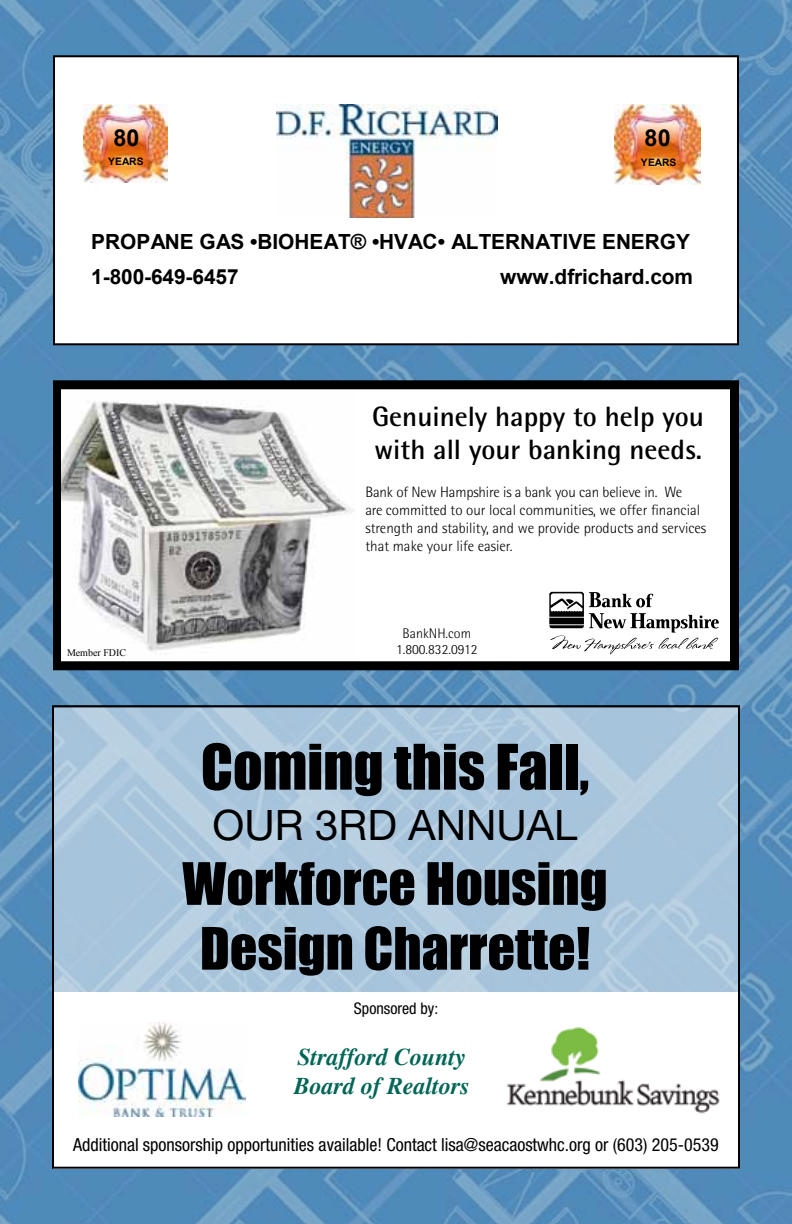
<style>
.page{position:relative;width:792px;height:1224px;background:#fff}
.page>*{position:absolute;margin:0;border:0;box-sizing:border-box;transform-origin:0 0}
.t1{font:58px "Impact";color:#000}
.t2{font:54px/64.8px "Impact";color:#000;text-align:center}
.t3{font:42px "Helvetica Neue";color:#000}
.t4{font:700 28px/33.6px "Rotis Semi Sans Std";color:#000}
.t5{font:italic 700 24px/28.8px "Times";color:#006656}
.t6{font:700 23.4px "Arial";color:#000}
.t7{font:700 20.8px/34.8px "Arial";letter-spacing:-.005em;color:#000}
.t8{font:condensed 18px "Helvetica Neue";color:#000}
.t9{font:condensed 16px "Helvetica Neue";color:#000}
.t10{font:300 15px/18px "Rotis Semi Sans Std";color:#000}
.t11{font:300 14px "Rotis Semi Sans Std";color:#000}
.t12{font:700 10.2px "Arial";color:#000}
.t13{font:10px "Times New Roman";color:#000}
</style>
<div class="page">
<img style="left:0;top:0;width:792px;height:1224px">
<svg style="left:55px;top:708px;width:682px;height:285px;background:#acc7dd"></svg>
<div style="left:53px;top:993px;width:687px;height:176px;background:#fff"></div>
<div style="left:54px;top:381px;width:684px;height:288px;background:#fff"></div>
<svg style="left:549px;top:592px;width:170px;height:62px"></svg>
<img style="left:63px;top:401px;width:291px;height:253px">
<div style="left:54px;top:381px;width:684px;height:288px;border:8px solid #000"></div>
<div style="left:53px;top:380px;width:686px;height:290px;border:2px solid #000"></div>
<div style="left:54px;top:56px;width:684px;height:288px;background:#fff"></div>
<img style="left:276px;top:105px;width:221px;height:113px">
<img style="left:615px;top:105px;width:85px;height:80px">
<img style="left:84px;top:105px;width:83px;height:78px">
<div style="left:53px;top:55px;width:686px;height:290px;border:2px solid #000"></div>
<img style="left:78px;top:1023px;width:168px;height:93px">
<img style="left:506px;top:1027px;width:214px;height:87px">
<div style="left:52px;top:705px;width:688px;height:464px;border:2px solid #000"></div>
<h3 class="t6" style="left:113px;top:122px;width:28px">80</h3>
<h3 class="t6" style="left:645px;top:122px;width:28px">80</h3>
<p class="t12" style="left:108px;top:154px;width:37px">YEARS</p>
<p class="t12" style="left:641px;top:156px;width:37px">YEARS</p>
<h3 class="t7" style="left:91px;top:225px;width:600px">PROPANE GAS •BIOHEAT® •HVAC• ALTERNATIVE ENERGY<br>1-800-649-6457</h3>
<h3 class="t7" style="left:500px;top:260px;width:194px">www.dfrichard.com</h3>
<h3 class="t4" style="left:372px;top:399px;width:333px">Genuinely happy to help you with all your banking needs.</h3>
<p class="t10" style="left:365px;top:483px;width:342px">Bank of New Hampshire is a bank you can believe in. We<br>are committed to our local communities, we offer financial strength and stability, and we provide products and services that make your life easier.</p>
<p class="t11" style="left:403px;top:625px;width:70px">BankNH.com</p>
<p class="t13" style="left:67px;top:646px;width:61px">Member FDIC</p>
<p class="t11" style="left:396px;top:642px;width:83px">1.800.832.0912</p>
<h1 class="t1" style="left:201px;top:722px;width:390px">Coming this Fall,</h1>
<h3 class="t3" style="left:213px;top:800px;width:366px">OUR 3RD ANNUAL</h3>
<h2 class="t2" style="left:182px;top:850px;width:427px">Workforce Housing<br>Design Charrette!</h2>
<p class="t9" style="left:354px;top:999px;width:86px">Sponsored by:</p>
<h3 class="t5" style="left:294px;top:1043px;width:178px">Strafford County<br>Board of Realtors</h3>
<p class="t8" style="left:73px;top:1134px;width:647px">Additional sponsorship opportunities available! Contact lisa@seacaostwhc.org or (603) 205-0539</p>
</div>
